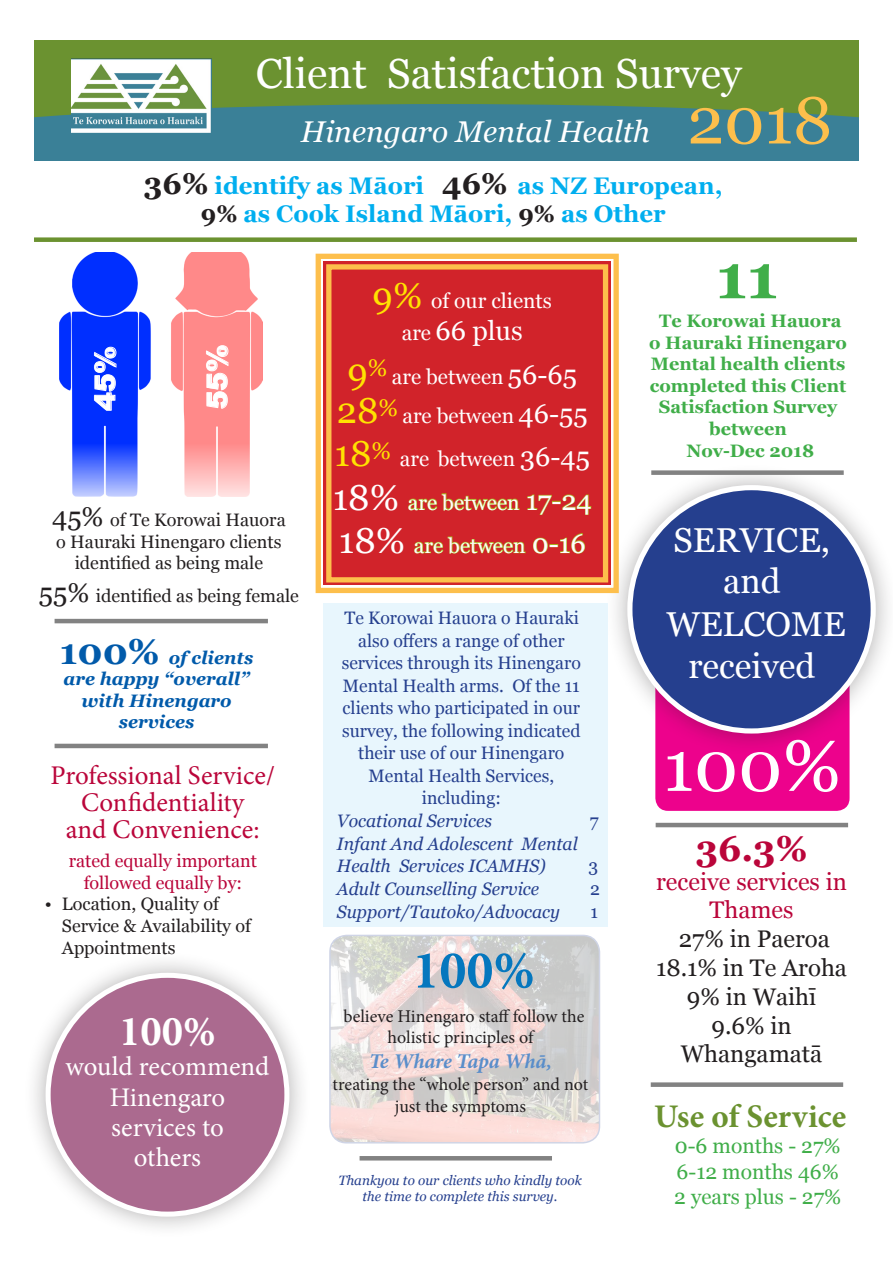
<style>
.page{position:relative;width:893px;height:1263px;background:#fff}
.page>*{position:absolute;margin:0;border:0;box-sizing:border-box;transform-origin:0 0}
.t1{font:72px "Georgia";color:#fff}
.t2{font:66px "Georgia";color:#fdbf4c}
.t3{font:700 63px "Georgia";color:#40ae49}
.t4{font:700 54px "Minion Pro";color:#0577be}
.t5{font:700 42.6px "Minion Pro";color:#fff}
.t6{font:42px "Georgia";color:#fff}
.t7{font:700 36px "Georgia";color:#ba053a}
.t8{font:34.5px/43.2px "Georgia";color:#fff;text-align:center}
.t9{font:700 33px "Minion Pro";letter-spacing:.005em;color:#6b9230}
.t10{font:italic 30px "Georgia";color:#fff}
.t11{font:900 27.75px "Arial";color:#fff}
.t12{font:27px/27px "Minion Pro";color:#ba053a;text-align:center}
.t13{font:27px/30.3px "Minion Pro";color:#fff;text-align:center}
.t14{font:27px "Georgia";color:#fff}
.t15{font:700 24px/28.8px "Georgia";color:#00aeef;text-align:center}
.t16{font:24px/28.8px "Georgia";color:#231f20;text-align:center}
.t17{font:24px/28.8px "Georgia";color:#ba053a;text-align:center}
.t18{font:21px "Georgia";color:#fff}
.t19{font:21px/25.2px "Georgia";color:#40ae49}
.t20{font:italic 700 21px "Minion Pro";letter-spacing:-.005em;color:#5a8eca}
.t21{font:18px/22.5px "Georgia";color:#253f8e;text-align:center}
.t22{font:18px/21.6px "Georgia";color:#231f20;text-align:center}
.t23{font:italic 18px/22.5px "Georgia";color:#253f8e}
.t24{font:700 18px/21.6px "Georgia";color:#40ae49;text-align:center}
.t25{font:18px/21.6px "Minion Pro";letter-spacing:-.005em;color:#231f20;text-align:center}
.t26{font:italic 700 18px/21.6px "Georgia";color:#015aaa;text-align:center}
.t27{font:18px/21.6px "Georgia";color:#ba053a;text-align:center}
.t28{font:italic 13.5px/16.2px "Georgia";color:#253f8e;text-align:center}
.s1{font-size:30px;color:#231f20}
.s2{color:#231f20}
.s3{font-size:27px}
.s4{font-style:normal;font-size:36px}
.s5{font-size:36px;color:#ffe201}
.s6{font-size:21px}
.s7{font-size:36px}
</style>
<div class="page">
<img style="left:330px;top:935px;width:269px;height:208px">
<div style="left:329px;top:935px;width:271px;height:208px;border:2px solid #253f8e;border-radius:17px"></div>
<div style="left:655px;top:652px;width:194px;height:159px;background:#ed028c;border-radius:13px"></div>
<div style="left:605px;top:463px;width:288px;height:293px;background:#231f20;opacity:.35"></div>
<div style="left:630px;top:488px;width:243px;height:243px;background:#253f8e;border-radius:50%"></div>
<div style="left:24px;top:951px;width:287px;height:287px;background:#231f20;opacity:.35"></div>
<div style="left:48px;top:975px;width:239px;height:239px;background:#ab6a8f;border-radius:50%"></div>
<div style="left:46px;top:973px;width:243px;height:244px;border:5px solid #fff;border-radius:50%"></div>
<div style="left:34px;top:40px;width:825px;height:121px;background:#6b9230"></div>
<div style="left:34px;top:104px;width:825px;height:57px;background:#3a8097"></div>
<img style="left:60px;top:252px;width:202px;height:245px">
<svg style="left:94px;top:346px;width:23px;height:65px"></svg>
<svg style="left:206px;top:345px;width:23px;height:64px"></svg>
<img style="left:71px;top:59px;width:140px;height:74px">
<div style="left:34px;top:237px;width:823px;height:5px;background:#6b9230"></div>
<hr style="left:360px;top:1156px;width:192px;height:4px;background:#828282">
<hr style="left:656px;top:823px;width:192px;height:4px;background:#828282">
<hr style="left:55px;top:619px;width:213px;height:4px;background:#828282">
<hr style="left:55px;top:744px;width:213px;height:4px;background:#828282">
<svg style="left:315px;top:253px;width:306px;height:343px;background:#d63a38"></svg>
<div style="left:326px;top:264px;width:282px;height:318px;border:5px solid #fdbf4c"></div>
<svg style="left:408px;top:493px;width:112px;height:18px;background:#c44d24"></svg>
<svg style="left:527px;top:494px;width:65px;height:21px"></svg>
<svg style="left:414px;top:536px;width:112px;height:18px;background:#c44d24"></svg>
<svg style="left:533px;top:533px;width:52px;height:21px"></svg>
<div style="left:651px;top:470px;width:193px;height:5px;background:#828282"></div>
<div style="left:651px;top:1082px;width:192px;height:5px;background:#828282"></div>
<div style="left:323px;top:603px;width:284px;height:323px;background:#e8f6fd"></div>
<p class="t6" style="left:256px;top:43px;width:487px">Client Satisfaction Survey</p>
<p class="t2" style="left:687px;top:73px;width:147px">2018</p>
<p class="t10" style="left:301px;top:110px;width:351px">Hinengaro Mental Health</p>
<p class="t15" style="left:144px;top:170px;width:580px"><span class="s1">36%</span> identify as Māori <span class="s1">46%</span> as NZ European,<br><span class="s2">9%</span> as Cook Island Māori, <span class="s2">9%</span> as Other</p>
<h3 class="t11" style="left:85px;top:411px;width:66px;rotate:-90deg">45%</h3>
<h3 class="t11" style="left:197px;top:409px;width:66px;rotate:-90deg">55%</h3>
<p class="t22" style="left:52px;top:508px;width:235px"><span class="s3">45%</span> of Te Korowai Hauora o Hauraki Hinengaro clients identified as being male</p>
<p class="t22" style="left:39px;top:584px;width:262px"><span class="s3">55%</span> identified as being female</p>
<p class="t26" style="left:60px;top:646px;width:195px"><span class="s4">100%</span> of clients are happy “overall” with Hinengaro services</p>
<p class="t12" style="left:51px;top:762px;width:226px">Professional Service/<br>Confidentiality</p>
<p class="t12" style="left:66px;top:816px;width:195px">and Convenience:</p>
<p class="t27" style="left:69px;top:849px;width:190px">rated equally important followed equally by:</p>
<p class="t22" style="left:62px;top:892px;width:191px;text-align:left;text-indent:-17px">• Location, Quality of<br>Service &amp; Availability of<br>Appointments</p>
<p class="t5" style="left:119px;top:1001px;width:98px">100%</p>
<p class="t13" style="left:66px;top:1052px;width:205px">would recommend<br>Hinengaro services to<br>others</p>
<p class="t18" style="left:373px;top:285px;width:181px"><span class="s5">9%</span> of our clients</p>
<p class="t14" style="left:402px;top:311px;width:123px"><span class="s6">are</span> 66 plus</p>
<p class="t18" style="left:347px;top:361px;width:231px"><span class="s5">9</span><sup>%</sup> are between <span class="s3">56-65</span></p>
<p class="t18" style="left:337px;top:400px;width:252px"><span class="s5">28</span><sup>%</sup> are between <span class="s3">46-55</span></p>
<p class="t18" style="left:335px;top:444px;width:257px"><span class="s5">18</span><sup>%</sup> are between <span class="s3">36-45</span></p>
<p class="t18" style="left:333px;top:487px;width:260px"><span class="s7">18%</span> are between <span class="s3">17-24</span></p>
<p class="t18" style="left:339px;top:530px;width:248px"><span class="s7">18%</span> are between <span class="s3">0-16</span></p>
<p class="t21" style="left:342px;top:606px;width:241px">Te Korowai Hauora o Hauraki also offers a range of other services through its Hinengaro<br>Mental Health arms. Of the 11 clients who participated in our survey, the following indicated their use of our Hinengaro<br>Mental Health Services, including:</p>
<p class="t23" style="left:337px;top:809px;width:156px">Vocational Services</p>
<p class="t21" style="left:590px;top:809px;width:10px">7</p>
<p class="t23" style="left:337px;top:832px;width:242px">Infant And Adolescent Mental<br>Health Services ICAMHS)</p>
<p class="t21" style="left:588px;top:854px;width:11px">3</p>
<p class="t23" style="left:337px;top:877px;width:204px">Adult Counselling Service</p>
<p class="t21" style="left:590px;top:877px;width:11px">2</p>
<p class="t23" style="left:337px;top:899px;width:225px">Support/Tautoko/Advocacy</p>
<p class="t21" style="left:591px;top:899px;width:9px">1</p>
<p class="t4" style="left:412px;top:932px;width:124px">100%</p>
<p class="t25" style="left:343px;top:1005px;width:242px">believe Hinengaro staff follow the holistic principles of</p>
<p class="t20" style="left:369px;top:1047px;width:184px">Te Whare Tapa Whā,</p>
<p class="t25" style="left:333px;top:1073px;width:257px">treating the “whole person” and not just the symptoms</p>
<p class="t28" style="left:338px;top:1171px;width:245px">Thankyou to our clients who kindly took the time to complete this survey.</p>
<p class="t3" style="left:716px;top:229px;width:63px">11</p>
<p class="t24" style="left:649px;top:309px;width:199px">Te Korowai Hauora o Hauraki Hinengaro<br>Mental health clients completed this Client<br>Satisfaction Survey between<br>Nov-Dec 2018</p>
<p class="t8" style="left:674px;top:517px;width:158px">SERVICE,</p>
<p class="t8" style="left:666px;top:558px;width:181px">and<br>WELCOME</p>
<p class="t8" style="left:688px;top:643px;width:128px">received</p>
<p class="t1" style="left:663px;top:713px;width:180px">100%</p>
<p class="t7" style="left:696px;top:821px;width:113px">36.3%</p>
<p class="t17" style="left:656px;top:866px;width:192px">receive services in<br>Thames<br><span class="s2">27% in Paeroa</span></p>
<p class="t16" style="left:656px;top:952px;width:192px">18.1% in Te Aroha</p>
<p class="t16" style="left:687px;top:981px;width:131px">9% in Waihī</p>
<p class="t16" style="left:681px;top:1010px;width:143px">9.6% in<br>Whangamatā</p>
<p class="t9" style="left:654px;top:1093px;width:194px">Use of Service</p>
<p class="t19" style="left:675px;top:1133px;width:167px">0-6 months - 27%</p>
<p class="t19" style="left:674px;top:1158px;width:169px">6-12 months 46%<br>2 years plus - 27%</p>
</div>
